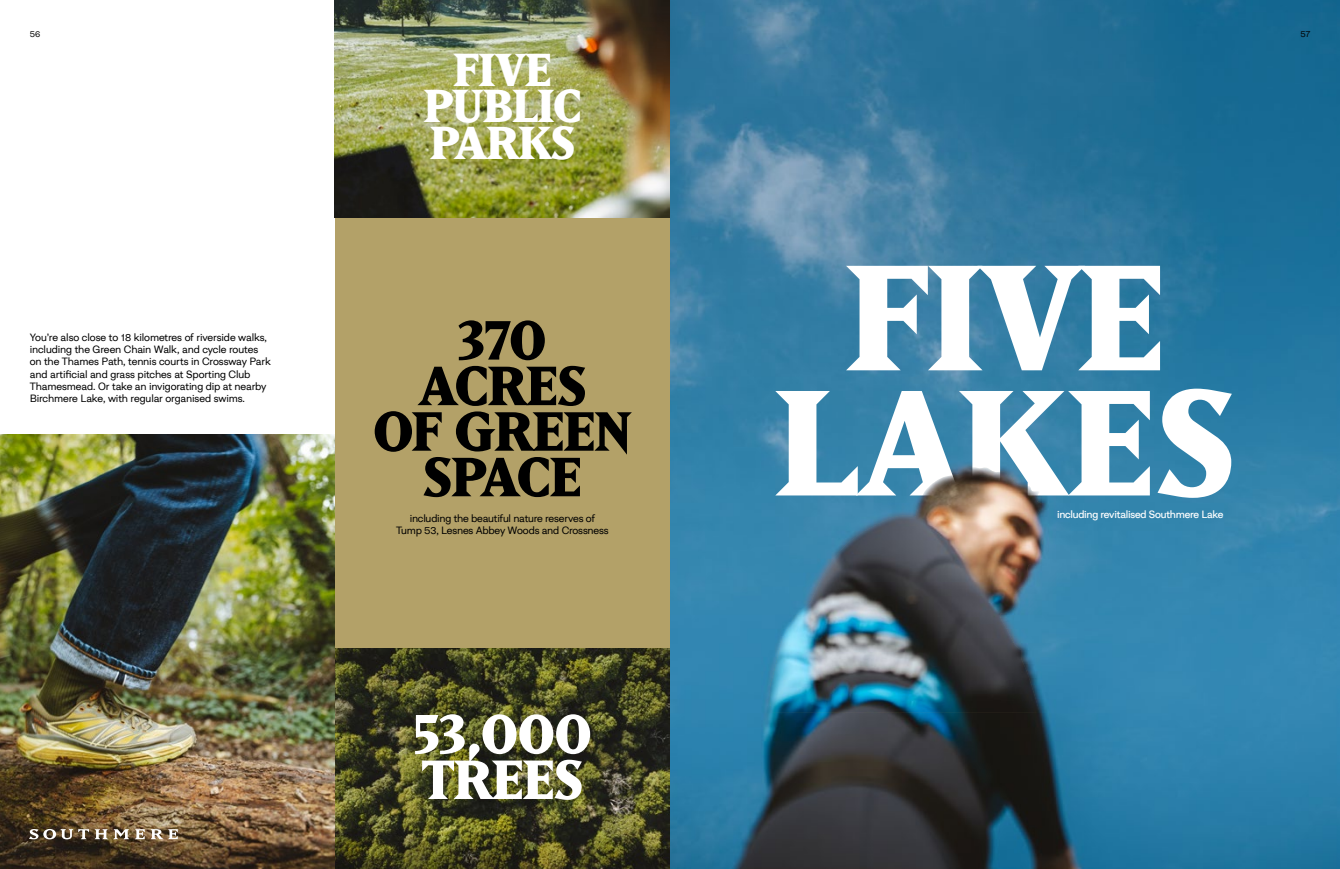
<style>
.page{position:relative;width:1340px;height:869px;background:#fff}
.page>*{position:absolute;margin:0;border:0;box-sizing:border-box;transform-origin:0 0}
.t1{font:800 147.44px/125px "Matrix IIOT";letter-spacing:-.02em;color:#fff;text-align:center}
.t2{font:800 54.25px/45.5px "Matrix IIOT";letter-spacing:-.02em;color:#000;text-align:center}
.t3{font:800 54.25px/45.5px "Matrix IIOT";letter-spacing:-.02em;color:#fff}
.t4{font:800 45.5px/36.8px "Matrix IIOT";letter-spacing:-.02em;color:#fff;text-align:center}
.t5{font:10.5px/12.2px "NT Dapper";letter-spacing:-.015em;color:#000}
.t6{font:500 10.5px "NT Dapper";letter-spacing:-.02em;color:#fff}
.t7{font:8.75px "NT Dapper";color:#000}
</style>
<div class="page">
<img style="left:670px;top:0;width:669px;height:868px">
<div style="left:335px;top:217px;width:335px;height:430px;background:#b3a168"></div>
<img style="left:335px;top:647px;width:335px;height:221px">
<img style="left:335px;top:0;width:335px;height:217px">
<img style="left:767px;top:466px;width:278px;height:246px">
<img style="left:0;top:434px;width:335px;height:434px">
<svg style="left:29px;top:828px;width:100px;height:11px"></svg>
<svg style="left:135px;top:828px;width:43px;height:10px"></svg>
<p class="t7" style="left:30px;top:28px;width:12px">56</p>
<p class="t7" style="left:1300px;top:28px;width:11px">57</p>
<p class="t5" style="left:30px;top:331px;width:243px">You’re also close to 18 kilometres of riverside walks, including the Green Chain Walk, and cycle routes on the Thames Path, tennis courts in Crossway Park and artificial and grass pitches at Sporting Club Thamesmead. Or take an invigorating dip at nearby Birchmere Lake, with regular organised swims.</p>
<h3 class="t4" style="left:423px;top:50px;width:160px">FIVE<br>PUBLIC<br>PARKS</h3>
<h2 class="t2" style="left:373px;top:316px;width:260px">370<br>ACRES<br>OF GREEN<br>SPACE</h2>
<p class="t5" style="left:396px;top:512px;width:214px;text-align:center">including the beautiful nature reserves of<br>Tump 53, Lesnes Abbey Woods and Crossness</p>
<h2 class="t3" style="left:413px;top:710px;width:181px">53,000<br>TREES</h2>
<h1 class="t1" style="left:774px;top:252px;width:462px">FIVE<br>LAKES</h1>
<p class="t6" style="left:1057px;top:507px;width:168px">including revitalised Southmere Lake</p>
</div>
